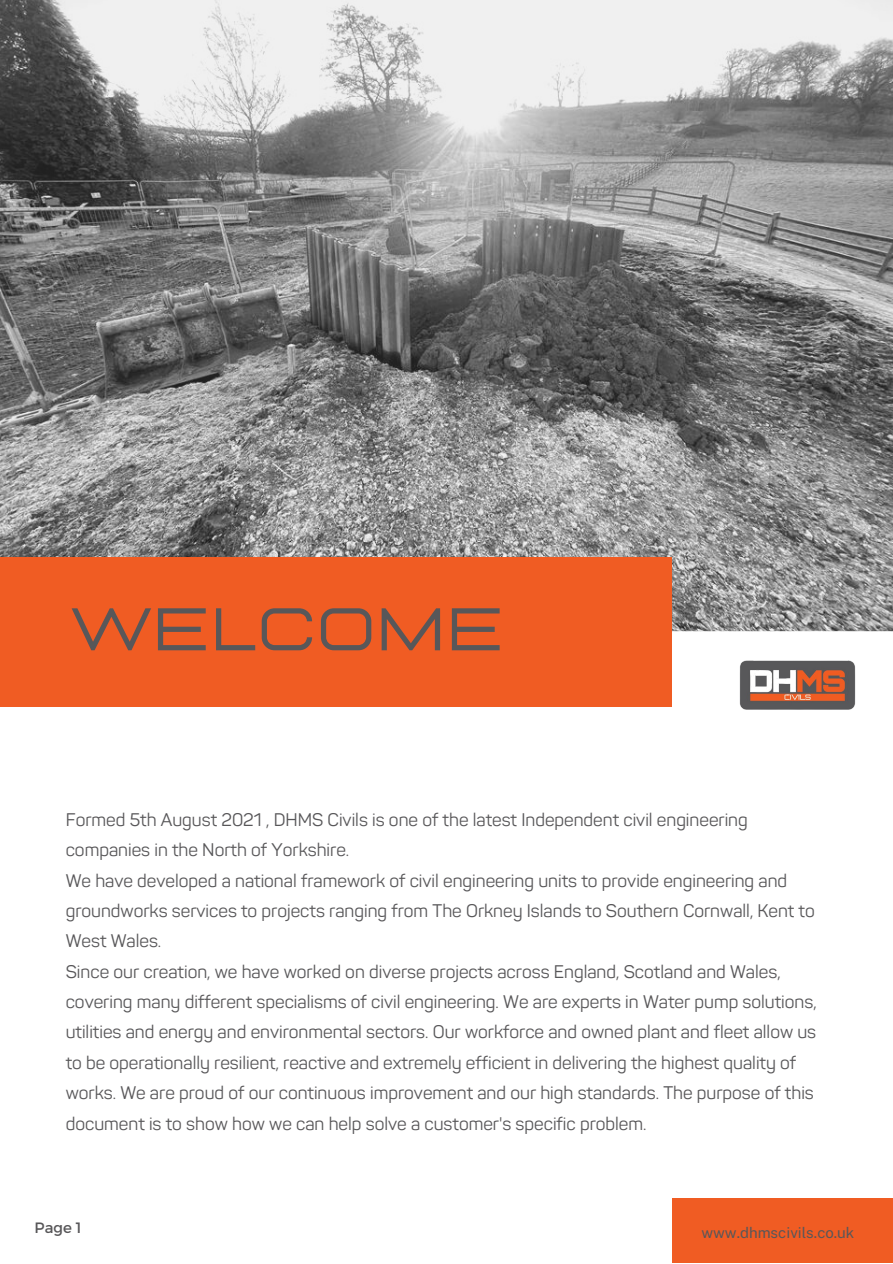
<style>
.page{position:relative;width:893px;height:1264px;background:#fff}
.page>*{position:absolute;margin:0;border:0;box-sizing:border-box;transform-origin:0 0}
.t1{font:60px "Lastica";color:#585759}
.t2{font:18px/30.3px "Sahar";color:#585759}
.t3{font:15px "Public Sans";color:#585759}
.t4{font:15px "Montserrat";color:#585759}
</style>
<div class="page">
<img style="left:0;top:0;width:892px;height:631px">
<div style="left:0;top:557px;width:672px;height:150px;background:#f05c23"></div>
<div style="left:672px;top:1198px;width:220px;height:64px;background:#f05c23"></div>
<img style="left:735px;top:625px;width:124px;height:85px">
<p class="t1" style="left:71px;top:600px;width:434px">WELCOME</p>
<p class="t2" style="left:66px;top:806px;width:683px">Formed 5th August 2021 , DHMS Civils is one of the latest Independent civil engineering companies in the North of Yorkshire.</p>
<p class="t2" style="left:66px;top:867px;width:750px">We have developed a national framework of civil engineering units to provide engineering and groundworks services to projects ranging from The Orkney Islands to Southern Cornwall, Kent to<br>West Wales.</p>
<p class="t2" style="left:66px;top:958px;width:752px">Since our creation, we have worked on diverse projects across England, Scotland and Wales, covering many different specialisms of civil engineering. We are experts in Water pump solutions, utilities and energy and environmental sectors. Our workforce and owned plant and fleet allow us to be operationally resilient, reactive and extremely efficient in delivering the highest quality of works. We are proud of our continuous improvement and our high standards. The purpose of this document is to show how we can help solve a customer's specific problem.</p>
<p class="t4" style="left:35px;top:1218px;width:48px">Page 1</p>
<p class="t3" style="left:701px;top:1223px;width:154px">www.dhmscivils.co.uk</p>
</div>
